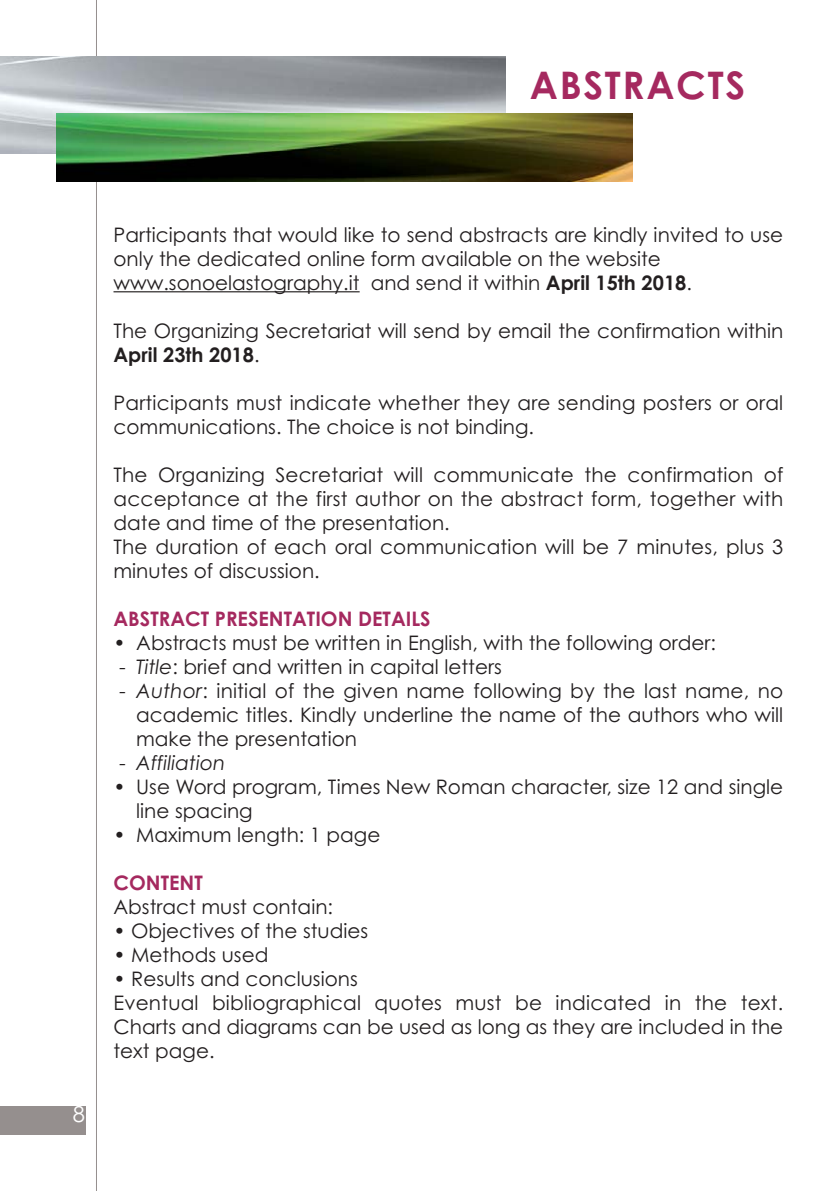
<style>
.page{position:relative;width:840px;height:1191px;background:#fff}
.page>*{position:absolute;margin:0;border:0;box-sizing:border-box;transform-origin:0 0}
.t1{font:700 38px "Century Gothic";letter-spacing:.045em;color:#a5295f}
.t2{font:22px "Century Gothic";color:#fff}
.t3{font:20px/24px "Century Gothic";color:#231f20}
.t4{font:700 20px "Century Gothic";color:#a5295f}
.t5{font:italic 20px "Century Gothic";color:#231f20}
.s1{font-weight:700}
.s2{font-style:italic}
.s3{font-style:normal}
</style>
<div class="page">
<hr style="left:96px;top:0;width:1px;height:1191px;background:#958f8e">
<div style="left:0;top:1106px;width:85px;height:28px;background:#958f8e"></div>
<hr style="left:113px;top:291px;width:246px;height:1px;background:#231f20">
<img style="left:0;top:57px;width:505px;height:96px">
<img style="left:57px;top:113px;width:575px;height:68px">
<h1 class="t1" style="left:529px;top:71px;width:217px">ABSTRACTS</h1>
<p class="t2" style="left:73px;top:1106px;width:14px">8</p>
<p class="t3" style="left:113px;top:224px;width:670px">Participants that would like to send abstracts are kindly invited to use only the dedicated online form available on the website www.sonoelastography.it and send it within <span class="s1">April 15th 2018</span>.</p>
<p class="t3" style="left:113px;top:320px;width:671px">The Organizing Secretariat will send by email the confirmation within<br><span class="s1">April 23th 2018</span>.</p>
<p class="t3" style="left:113px;top:392px;width:671px">Participants must indicate whether they are sending posters or oral communications. The choice is not binding.</p>
<p class="t3" style="left:113px;top:464px;width:671px">The Organizing Secretariat will communicate the confirmation of acceptance at the first author on the abstract form, together with date and time of the presentation.<br>The duration of each oral communication will be 7 minutes, plus 3 minutes of discussion.</p>
<p class="t4" style="left:113px;top:611px;width:318px">ABSTRACT PRESENTATION DETAILS</p>
<p class="t3" style="left:113px;top:632px;width:603px">• Abstracts must be written in English, with the following order:</p>
<p class="t3" style="left:119px;top:656px;width:384px">- <span class="s2">Title</span>: brief and written in capital letters</p>
<p class="t3" style="left:136px;top:680px;width:648px;text-align:justify;text-indent:-17px">- <span class="s2">Author</span>: initial of the given name following by the last name, no academic titles. Kindly underline the name of the authors who will make the presentation</p>
<p class="t5" style="left:119px;top:755px;width:108px"><span class="s3">-</span> Affiliation</p>
<p class="t3" style="left:136px;top:776px;width:648px;text-indent:-23px">• Use Word program, Times New Roman character, size 12 and single line spacing</p>
<p class="t3" style="left:113px;top:824px;width:268px">• Maximum length: 1 page</p>
<p class="t4" style="left:113px;top:875px;width:91px">CONTENT</p>
<p class="t3" style="left:113px;top:896px;width:221px">Abstract must contain:</p>
<p class="t3" style="left:113px;top:920px;width:256px">• Objectives of the studies</p>
<p class="t3" style="left:113px;top:944px;width:156px">• Methods used</p>
<p class="t3" style="left:113px;top:968px;width:671px">• Results and conclusions<br>Eventual bibliographical quotes must be indicated in the text.<br>Charts and diagrams can be used as long as they are included in the text page.</p>
</div>
